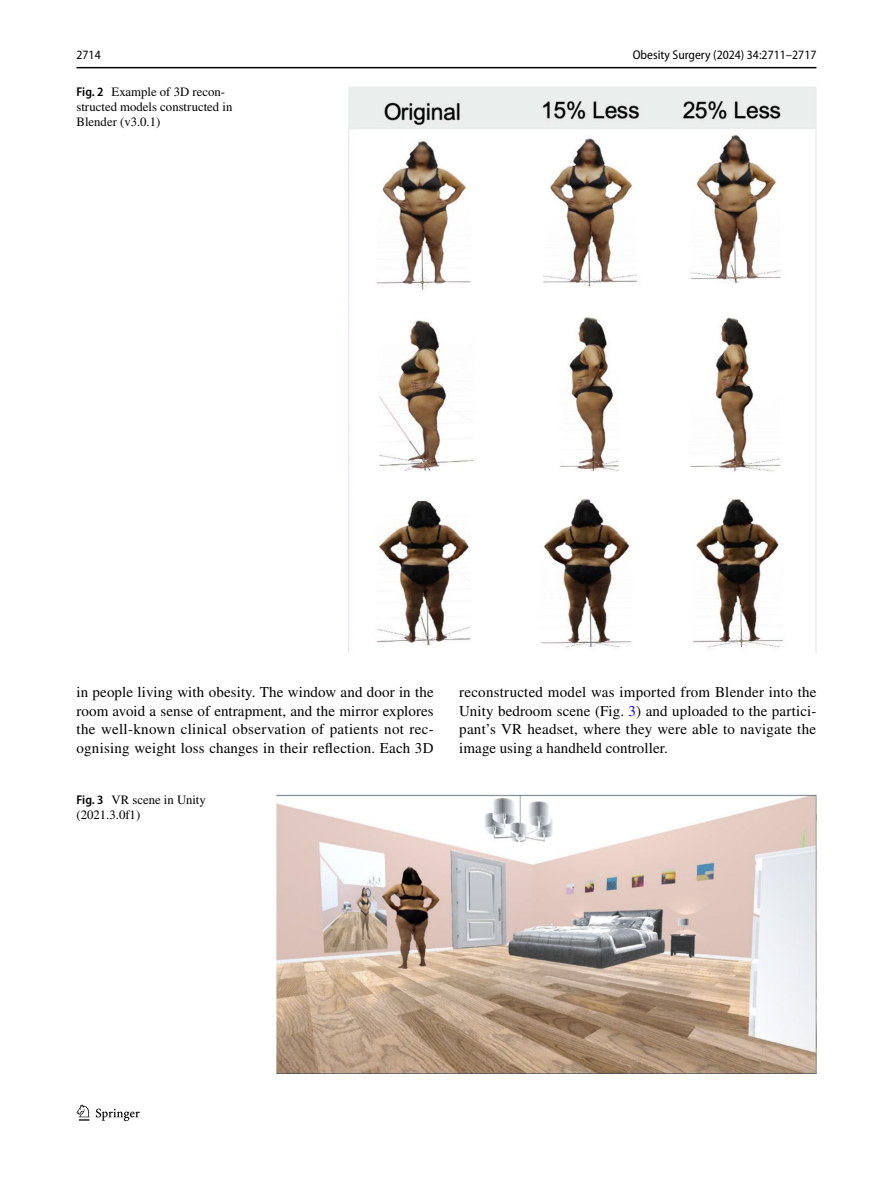
<style>
.page{position:relative;width:893px;height:1187px;background:#fff}
.page>*{position:absolute;margin:0;border:0;box-sizing:border-box;transform-origin:0 0}
.t1{font:15px/18.8px "STIX";letter-spacing:.015em;color:#000;text-align:justify}
.t2{font:12.75px/15px "STIX";color:#000}
.t3{font:semi-condensed 12.75px "Myriad Pro";color:#000}
.s1{font-family:"Myriad Pro";font-weight:600;font-stretch:semi-condensed}
.s2{color:#00f}
</style>
<div class="page">
<hr style="left:77px;top:67px;width:739px;height:1px;background:#000">
<svg style="left:77px;top:1104px;width:12px;height:16px"></svg>
<svg style="left:96px;top:1108px;width:44px;height:12px"></svg>
<img style="left:349px;top:87px;width:467px;height:566px">
<img style="left:276px;top:794px;width:540px;height:279px">
<p class="t3" style="left:77px;top:48px;width:26px">2714</p>
<p class="t3" style="left:633px;top:48px;width:185px">Obesity Surgery (2024) 34:2711–2717</p>
<p class="t2" style="left:77px;top:85px;width:157px"><span class="s1">Fig. 2</span> Example of 3D recon&shy;structed models constructed in<br>Blender (v3.0.1)</p>
<p class="t1" style="left:77px;top:683px;width:359px">in people living with obesity. The window and door in the room avoid a sense of entrapment, and the mirror explores the well-known clinical observation of patients not rec&shy;ognising weight loss changes in their reflection. Each 3D</p>
<p class="t1" style="left:459px;top:683px;width:359px">reconstructed model was imported from Blender into the Unity bedroom scene (Fig. <span class="s2">3</span>) and uploaded to the partici&shy;pant’s VR headset, where they were able to navigate the image using a handheld controller.</p>
<p class="t2" style="left:77px;top:793px;width:131px"><span class="s1">Fig. 3</span> VR scene in Unity (2021.3.0f1)</p>
</div>
